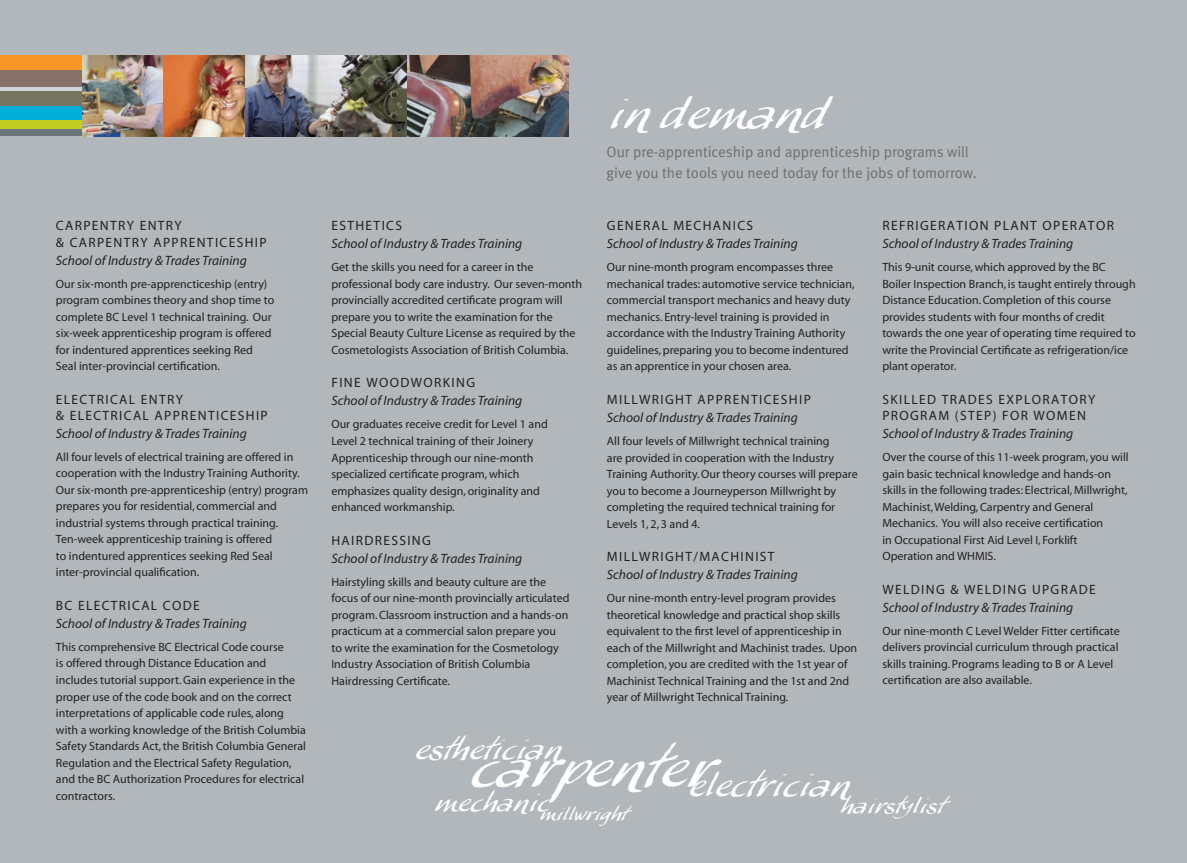
<style>
.page{position:relative;width:1187px;height:863px;background:#b2b7bb}
.page>*{position:absolute;margin:0;border:0;box-sizing:border-box;transform-origin:0 0}
.t1{font:36px "My Script Plain";color:#fff}
.t2{font:27px "My Script Plain";color:#fff}
.t3{font:24px "My Script Plain";color:#fff}
.t4{font:18px "My Script Plain";color:#fff}
.t5{font:15px/21px "Meta Normal";color:#6c6d70}
.t6{font:15px "My Script Plain";color:#fff}
.t7{font:italic 13.5px "Myriad";color:#231f20}
.t8{font:13.5px/16.2px "Myriad";letter-spacing:.1em;color:#231f20}
.t9{font:12px/16.5px "Myriad";color:#231f20}
</style>
<div class="page">
<img style="left:82px;top:55px;width:486px;height:81px">
<div style="left:0;top:106px;width:82px;height:14px;background:#00aedc"></div>
<div style="left:0;top:86px;width:82px;height:6px;background:#d0d4d8"></div>
<div style="left:0;top:128px;width:82px;height:8px;background:#6a747b"></div>
<div style="left:0;top:92px;width:82px;height:14px;background:#767561"></div>
<div style="left:0;top:55px;width:82px;height:16px;background:#f79727"></div>
<div style="left:0;top:70px;width:82px;height:16px;background:#877269"></div>
<div style="left:0;top:120px;width:82px;height:9px;background:#c1ce23"></div>
<p class="t8" style="left:56px;top:219px;width:212px">CARPENTRY ENTRY<br>&amp; CARPENTRY APPRENTICESHIP</p>
<p class="t7" style="left:56px;top:255px;width:192px">School of Industry &amp; Trades Training</p>
<p class="t9" style="left:56px;top:276px;width:220px">Our six-month pre-apprencticeship (entry) program combines theory and shop time to complete BC Level 1 technical training. Our six-week apprenticeship program is offered for indentured apprentices seeking Red Seal inter-provincial certification.</p>
<p class="t8" style="left:56px;top:392px;width:213px">ELECTRICAL ENTRY<br>&amp; ELECTRICAL APPRENTICESHIP</p>
<p class="t7" style="left:56px;top:428px;width:192px">School of Industry &amp; Trades Training</p>
<p class="t9" style="left:56px;top:449px;width:254px">All four levels of electrical training are offered in cooperation with the Industry Training Authority.<br>Our six-month pre-apprenticeship (entry) program prepares you for residential, commercial and industrial systems through practical training.<br>Ten-week apprenticeship training is offered<br>to indentured apprentices seeking Red Seal inter-provincial qualification.</p>
<p class="t8" style="left:56px;top:598px;width:145px">BC ELECTRICAL CODE</p>
<p class="t7" style="left:56px;top:618px;width:192px">School of Industry &amp; Trades Training</p>
<p class="t9" style="left:56px;top:639px;width:251px">This comprehensive BC Electrical Code course<br>is offered through Distance Education and includes tutorial support. Gain experience in the proper use of the code book and on the correct interpretations of applicable code rules, along with a working knowledge of the British Columbia Safety Standards Act, the British Columbia General Regulation and the Electrical Safety Regulation, and the BC Authorization Procedures for electrical contractors.</p>
<p class="t8" style="left:331px;top:219px;width:72px">ESTHETICS</p>
<p class="t7" style="left:331px;top:239px;width:192px">School of Industry &amp; Trades Training</p>
<p class="t9" style="left:331px;top:260px;width:252px">Get the skills you need for a career in the professional body care industry. Our seven-month provincially accredited certificate program will prepare you to write the examination for the Special Beauty Culture License as required by the Cosmetologists Association of British Columbia.</p>
<p class="t8" style="left:331px;top:376px;width:145px">FINE WOODWORKING</p>
<p class="t7" style="left:331px;top:396px;width:192px">School of Industry &amp; Trades Training</p>
<p class="t9" style="left:331px;top:417px;width:218px">Our graduates receive credit for Level 1 and Level 2 technical training of their Joinery Apprenticeship through our nine-month specialized certificate program, which emphasizes quality design, originality and enhanced workmanship.</p>
<p class="t8" style="left:331px;top:533px;width:101px">HAIRDRESSING</p>
<p class="t7" style="left:331px;top:553px;width:192px">School of Industry &amp; Trades Training</p>
<p class="t9" style="left:331px;top:574px;width:239px">Hairstyling skills and beauty culture are the focus of our nine-month provincially articulated program. Classroom instruction and a hands-on practicum at a commercial salon prepare you to write the examination for the Cosmetology Industry Association of British Columbia Hairdressing Certificate.</p>
<h1 class="t1" style="left:606px;top:85px;width:220px">in demand</h1>
<p class="t5" style="left:606px;top:143px;width:372px">Our pre-apprenticeship and apprenticeship programs will give you the tools you need today for the jobs of tomorrow.</p>
<p class="t8" style="left:607px;top:219px;width:148px">GENERAL MECHANICS</p>
<p class="t7" style="left:607px;top:239px;width:192px">School of Industry &amp; Trades Training</p>
<p class="t9" style="left:607px;top:260px;width:249px">Our nine-month program encompasses three mechanical trades: automotive service technician, commercial transport mechanics and heavy duty mechanics. Entry-level training is provided in accordance with the Industry Training Authority guidelines, preparing you to become indentured as an apprentice in your chosen area.</p>
<p class="t8" style="left:607px;top:392px;width:205px">MILLWRIGHT APPRENTICESHIP</p>
<p class="t7" style="left:607px;top:412px;width:192px">School of Industry &amp; Trades Training</p>
<p class="t9" style="left:607px;top:433px;width:252px">All four levels of Millwright technical training<br>are provided in cooperation with the Industry Training Authority. Our theory courses will prepare you to become a Journeyperson Millwright by completing the required technical training for Levels 1, 2, 3 and 4.</p>
<p class="t8" style="left:607px;top:549px;width:169px">MILLWRIGHT/MACHINIST</p>
<p class="t7" style="left:607px;top:569px;width:192px">School of Industry &amp; Trades Training</p>
<p class="t9" style="left:607px;top:590px;width:252px">Our nine-month entry-level program provides theoretical knowledge and practical shop skills equivalent to the first level of apprenticeship in each of the Millwright and Machinist trades. Upon completion, you are credited with the 1st year of Machinist Technical Training and the 1st and 2nd year of Millwright Technical Training.</p>
<p class="t8" style="left:882px;top:219px;width:233px">REFRIGERATION PLANT OPERATOR</p>
<p class="t7" style="left:882px;top:239px;width:192px">School of Industry &amp; Trades Training</p>
<p class="t9" style="left:882px;top:260px;width:255px">This 9-unit course, which approved by the BC Boiler Inspection Branch, is taught entirely through Distance Education. Completion of this course provides students with four months of credit towards the one year of operating time required to write the Provincial Certificate as refrigeration/ice plant operator.</p>
<p class="t8" style="left:882px;top:392px;width:214px">SKILLED TRADES EXPLORATORY<br>PROGRAM (STEP) FOR WOMEN</p>
<p class="t7" style="left:882px;top:428px;width:192px">School of Industry &amp; Trades Training</p>
<p class="t9" style="left:882px;top:450px;width:248px">Over the course of this 11-week program, you will gain basic technical knowledge and hands-on skills in the following trades: Electrical, Millwright, Machinist, Welding, Carpentry and General Mechanics. You will also receive certification<br>in Occupational First Aid Level I, Forklift Operation and WHMIS.</p>
<p class="t8" style="left:882px;top:582px;width:215px">WELDING &amp; WELDING UPGRADE</p>
<p class="t7" style="left:882px;top:602px;width:192px">School of Industry &amp; Trades Training</p>
<p class="t9" style="left:882px;top:623px;width:239px">Our nine-month C Level Welder Fitter certificate delivers provincial curriculum through practical skills training. Programs leading to B or A Level certification are also available.</p>
<h3 class="t3" style="left:414px;top:730px;width:148px">esthetician</h3>
<p class="t6" style="left:434px;top:801px;width:194px"><sup>mechanic</sup>millwright</p>
<h3 class="t4" style="left:839px;top:791px;width:105px">hairstylist</h3>
<h2 class="t2" style="left:469px;top:764px;width:381px"><sup>carpenter</sup>electrician</h2>
</div>
